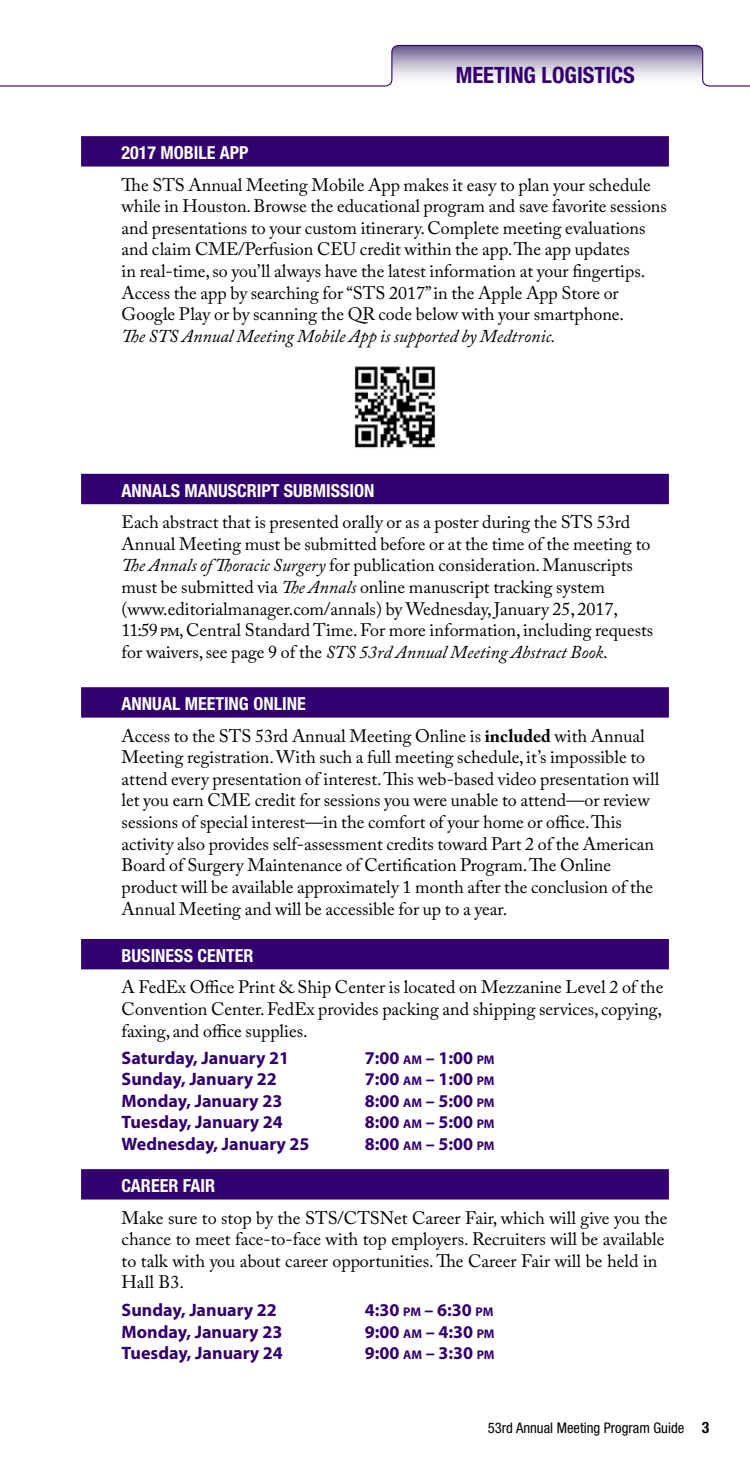
<style>
.page{position:relative;width:750px;height:1479px;background:#fff}
.page>*{position:absolute;margin:0;border:0;box-sizing:border-box;transform-origin:0 0}
.t1{font:700 condensed 22.5px "Helvetica Neue";color:#33006f}
.t2{font:18px/21.6px "Adobe Caslon Pro";color:#000}
.t3{font:700 18px "Myriad Pro";color:#33006f}
.t4{font:700 condensed 18px "Helvetica Neue";color:#fff}
.t5{font:italic 18px "Adobe Caslon Pro";color:#000}
.t6{font:condensed 14.62px "Helvetica Neue";color:#000}
.s1{font-style:italic}
.s2{font-weight:700}
.s3{font-size:12.6px}
.s4{font-weight:700;font-size:15.75px}
</style>
<div class="page">
<div style="left:81px;top:136px;width:587px;height:30px;background:#33006f"></div>
<div style="left:81px;top:474px;width:587px;height:30px;background:#33006f"></div>
<div style="left:81px;top:687px;width:587px;height:30px;background:#33006f"></div>
<div style="left:81px;top:939px;width:587px;height:30px;background:#33006f"></div>
<div style="left:81px;top:1169px;width:587px;height:30px;background:#33006f"></div>
<svg style="left:0;top:45px;width:749px;height:41px"></svg>
<img style="left:354px;top:366px;width:82px;height:82px">
<p class="t1" style="left:455px;top:61px;width:181px">MEETING LOGISTICS</p>
<p class="t4" style="left:122px;top:141px;width:128px">2017 MOBILE APP</p>
<p class="t2" style="left:122px;top:173px;width:546px">The STS Annual Meeting Mobile App makes it easy to plan your schedule while in Houston. Browse the educational program and save favorite sessions and presentations to your custom itinerary. Complete meeting evaluations and claim CME/Perfusion CEU credit within the app. The app updates<br>in real-time, so you’ll always have the latest information at your fingertips.<br>Access the app by searching for “STS 2017” in the Apple App Store or Google Play or by scanning the QR code below with your smartphone.</p>
<p class="t5" style="left:122px;top:325px;width:435px">The STS Annual Meeting Mobile App is supported by Medtronic.</p>
<p class="t4" style="left:122px;top:479px;width:254px">ANNALS MANUSCRIPT SUBMISSION</p>
<p class="t2" style="left:121px;top:511px;width:533px">Each abstract that is presented orally or as a poster during the STS 53rd Annual Meeting must be submitted before or at the time of the meeting to <span class="s1">The Annals of Thoracic Surgery</span> for publication consideration. Manuscripts must be submitted via <span class="s1">The Annals</span> online manuscript tracking system (www.editorialmanager.com/annals) by Wednesday, January 25, 2017, 11:59 pm, Central Standard Time. For more information, including requests for waivers, see page 9 of the <span class="s1">STS 53rd Annual Meeting Abstract Book</span>.</p>
<p class="t4" style="left:121px;top:692px;width:185px">ANNUAL MEETING ONLINE</p>
<p class="t2" style="left:121px;top:724px;width:539px">Access to the STS 53rd Annual Meeting Online is <span class="s2">included</span> with Annual Meeting registration. With such a full meeting schedule, it’s impossible to attend every presentation of interest. This web-based video presentation will let you earn CME credit for sessions you were unable to attend—or review sessions of special interest—in the comfort of your home or office. This activity also provides self-assessment credits toward Part 2 of the American Board of Surgery Maintenance of Certification Program. The Online product will be available approximately 1 month after the conclusion of the Annual Meeting and will be accessible for up to a year.</p>
<p class="t4" style="left:121px;top:944px;width:133px">BUSINESS CENTER</p>
<p class="t2" style="left:121px;top:976px;width:543px;text-align:justify">A FedEx Office Print &amp; Ship Center is located on Mezzanine Level 2 of the Convention Center. FedEx provides packing and shipping services, copying, faxing, and office supplies.</p>
<p class="t3" style="left:121px;top:1047px;width:169px">Saturday, January 21</p>
<p class="t3" style="left:364px;top:1047px;width:131px">7:00 <span class="s3">AM</span> – 1:00 <span class="s3">PM</span></p>
<p class="t3" style="left:122px;top:1068px;width:157px">Sunday, January 22</p>
<p class="t3" style="left:364px;top:1068px;width:131px">7:00 <span class="s3">AM</span> – 1:00 <span class="s3">PM</span></p>
<p class="t3" style="left:122px;top:1090px;width:162px">Monday, January 23</p>
<p class="t3" style="left:364px;top:1090px;width:131px">8:00 <span class="s3">AM</span> – 5:00 <span class="s3">PM</span></p>
<p class="t3" style="left:122px;top:1112px;width:163px">Tuesday, January 24</p>
<p class="t3" style="left:364px;top:1112px;width:131px">8:00 <span class="s3">AM</span> – 5:00 <span class="s3">PM</span></p>
<p class="t3" style="left:122px;top:1133px;width:189px">Wednesday, January 25</p>
<p class="t3" style="left:364px;top:1133px;width:131px">8:00 <span class="s3">AM</span> – 5:00 <span class="s3">PM</span></p>
<p class="t4" style="left:122px;top:1174px;width:95px">CAREER FAIR</p>
<p class="t2" style="left:122px;top:1206px;width:547px">Make sure to stop by the STS/CTSNet Career Fair, which will give you the chance to meet face-to-face with top employers. Recruiters will be available to talk with you about career opportunities. The Career Fair will be held in Hall B3.</p>
<p class="t3" style="left:122px;top:1299px;width:157px">Sunday, January 22</p>
<p class="t3" style="left:364px;top:1299px;width:130px">4:30 <span class="s3">PM</span> – 6:30 <span class="s3">PM</span></p>
<p class="t3" style="left:122px;top:1321px;width:162px">Monday, January 23</p>
<p class="t3" style="left:364px;top:1321px;width:131px">9:00 <span class="s3">AM</span> – 4:30 <span class="s3">PM</span></p>
<p class="t3" style="left:122px;top:1342px;width:163px">Tuesday, January 24</p>
<p class="t3" style="left:364px;top:1342px;width:131px">9:00 <span class="s3">AM</span> – 3:30 <span class="s3">PM</span></p>
<p class="t6" style="left:487px;top:1419px;width:223px">53rd Annual Meeting Program Guide <span class="s4">3</span></p>
</div>
